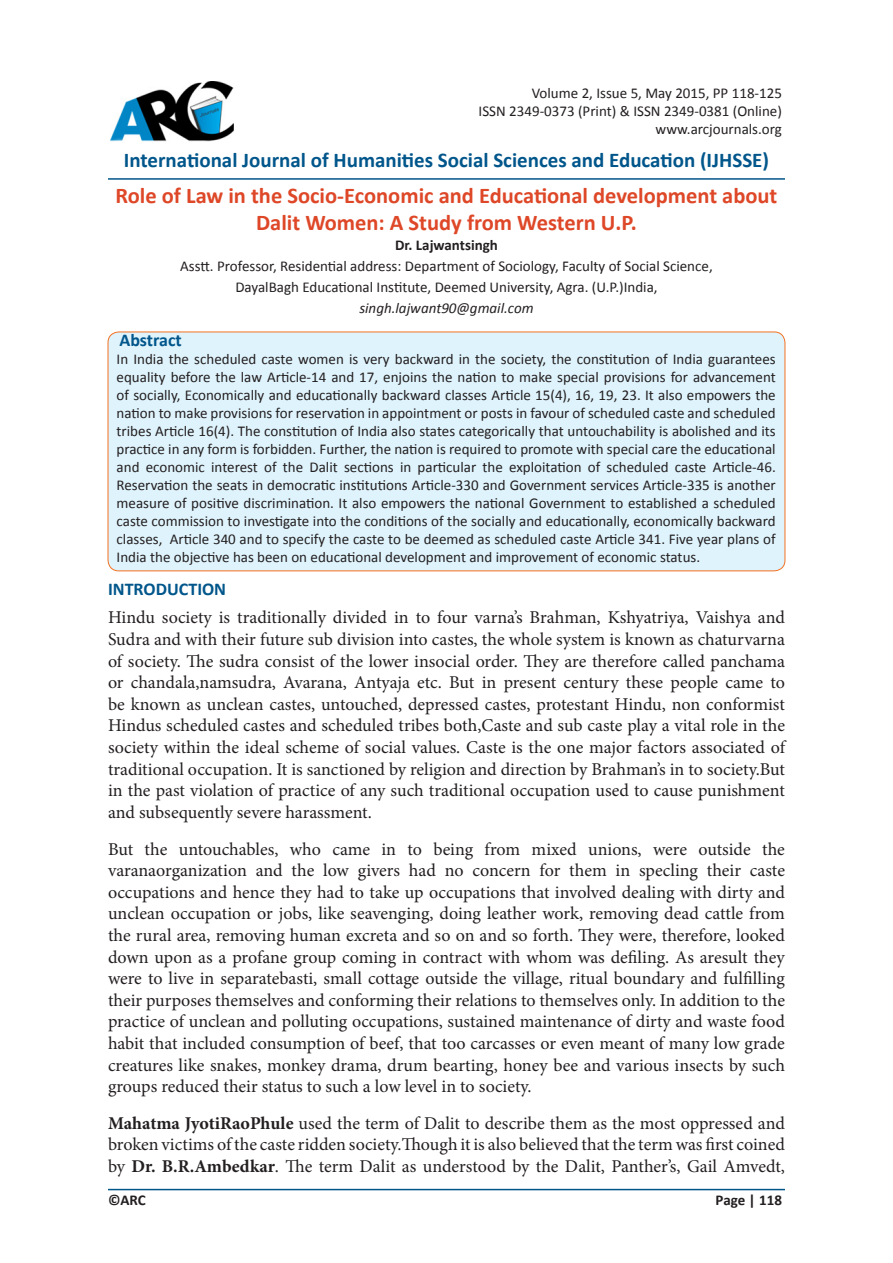
<style>
.page{position:relative;width:893px;height:1263px;background:#fff}
.page>*{position:absolute;margin:0;border:0;box-sizing:border-box;transform-origin:0 0}
.t1{font:700 22.5px/27px "Calibri";color:#de4727;text-align:center}
.t2{font:700 21px "Calibri";color:#00568b}
.t3{font:18px/21.6px "Minion Pro";color:#231f20;text-align:justify}
.t4{font:700 18px "Calibri";color:#00568b}
.Normal__Web{font:15px/18px "Calibri";color:#231f20;text-align:justify}
.Normal__Web-2{font:700 15px "Calibri";color:#231f20}
.Normal__Web-3{font:italic 15px "Calibri";color:#231f20}
.s1{font-weight:700}
</style>
<div class="page">
<hr style="left:108px;top:1189px;width:677px;height:1px;background:#00568b">
<hr style="left:108px;top:178px;width:677px;height:2px;background:#00568b">
<img style="left:111px;top:81px;width:123px;height:61px">
<div style="left:108px;top:332px;width:677px;height:239px;background:#dff3fc;border-radius:11px"></div>
<div style="left:108px;top:332px;width:677px;height:239px;border:1px solid #f37123;border-radius:11px"></div>
<p class="Normal__Web" style="left:532px;top:84px;width:252px">Volume 2, Issue 5, May 2015, PP 118-125</p>
<p class="Normal__Web" style="left:479px;top:102px;width:305px">ISSN 2349-0373 (Print) &amp; ISSN 2349-0381 (Online)</p>
<p class="Normal__Web" style="left:655px;top:120px;width:128px">www.arcjournals.org</p>
<p class="t2" style="left:124px;top:147px;width:647px">International Journal of Humanities Social Sciences and Education (IJHSSE)</p>
<p class="t1" style="left:116px;top:182px;width:663px">Role of Law in the Socio-Economic and Educational development about<br>Dalit Women: A Study from Western U.P.</p>
<p class="Normal__Web-2" style="left:395px;top:236px;width:104px">Dr. Lajwantsingh</p>
<p class="Normal__Web" style="left:180px;top:257px;width:534px">Asstt. Professor, Residential address: Department of Sociology, Faculty of Social Science,</p>
<p class="Normal__Web" style="left:235px;top:278px;width:424px">DayalBagh Educational Institute, Deemed University, Agra. (U.P.)India,</p>
<p class="Normal__Web-3" style="left:359px;top:298px;width:176px">singh.lajwant90@gmail.com</p>
<p class="t4" style="left:119px;top:328px;width:64px">Abstract</p>
<p class="Normal__Web" style="left:117px;top:350px;width:661px">In India the scheduled caste women is very backward in the society, the constitution of India guarantees equality before the law Article-14 and 17, enjoins the nation to make special provisions for advancement of socially, Economically and educationally backward classes Article 15(4), 16, 19, 23. It also empowers the nation to make provisions for reservation in appointment or posts in favour of scheduled caste and scheduled tribes Article 16(4). The constitution of India also states categorically that untouchability is abolished and its practice in any form is forbidden. Further, the nation is required to promote with special care the educational and economic interest of the Dalit sections in particular the exploitation of scheduled caste Article-46.<br>Reservation the seats in democratic institutions Article-330 and Government services Article-335 is another measure of positive discrimination. It also empowers the national Government to established a scheduled caste commission to investigate into the conditions of the socially and educationally, economically backward classes, Article 340 and to specify the caste to be deemed as scheduled caste Article 341. Five year plans of India the objective has been on educational development and improvement of economic status.</p>
<p class="t4" style="left:108px;top:578px;width:120px">INTRODUCTION</p>
<p class="t3" style="left:108px;top:607px;width:679px">Hindu society is traditionally divided in to four varna’s Brahman, Kshyatriya, Vaishya and Sudra and with their future sub division into castes, the whole system is known as chaturvarna of society. The sudra consist of the lower insocial order. They are therefore called panchama or chandala,namsudra, Avarana, Antyaja etc. But in present century these people came to be known as unclean castes, untouched, depressed castes, protestant Hindu, non conformist Hindus scheduled castes and scheduled tribes both,Caste and sub caste play a vital role in the society within the ideal scheme of social values. Caste is the one major factors associated of traditional occupation. It is sanctioned by religion and direction by Brahman’s in to society.But in the past violation of practice of any such traditional occupation used to cause punishment and subsequently severe harassment.</p>
<p class="t3" style="left:108px;top:838px;width:678px">But the untouchables, who came in to being from mixed unions, were outside the varanaorganization and the low givers had no concern for them in specling their caste occupations and hence they had to take up occupations that involved dealing with dirty and unclean occupation or jobs, like seavenging, doing leather work, removing dead cattle from the rural area, removing human excreta and so on and so forth. They were, therefore, looked down upon as a profane group coming in contract with whom was defiling. As aresult they were to live in separatebasti, small cottage outside the village, ritual boundary and fulfilling their purposes themselves and conforming their relations to themselves only. In addition to the practice of unclean and polluting occupations, sustained maintenance of dirty and waste food habit that included consumption of beef, that too carcasses or even meant of many low grade creatures like snakes, monkey drama, drum bearting, honey bee and various insects by such groups reduced their status to such a low level in to society.</p>
<p class="t3" style="left:108px;top:1112px;width:678px"><span class="s1">Mahatma JyotiRaoPhule</span> used the term of Dalit to describe them as the most oppressed and broken victims of the caste ridden society.Though it is also believed that the term was first coined by <span class="s1">Dr. B.R.Ambedkar</span>. The term Dalit as understood by the Dalit, Panther’s, Gail Amvedt,</p>
<p class="Normal__Web-2" style="left:108px;top:1191px;width:39px">©ARC</p>
<p class="Normal__Web-2" style="left:715px;top:1191px;width:68px">Page | 118</p>
</div>
